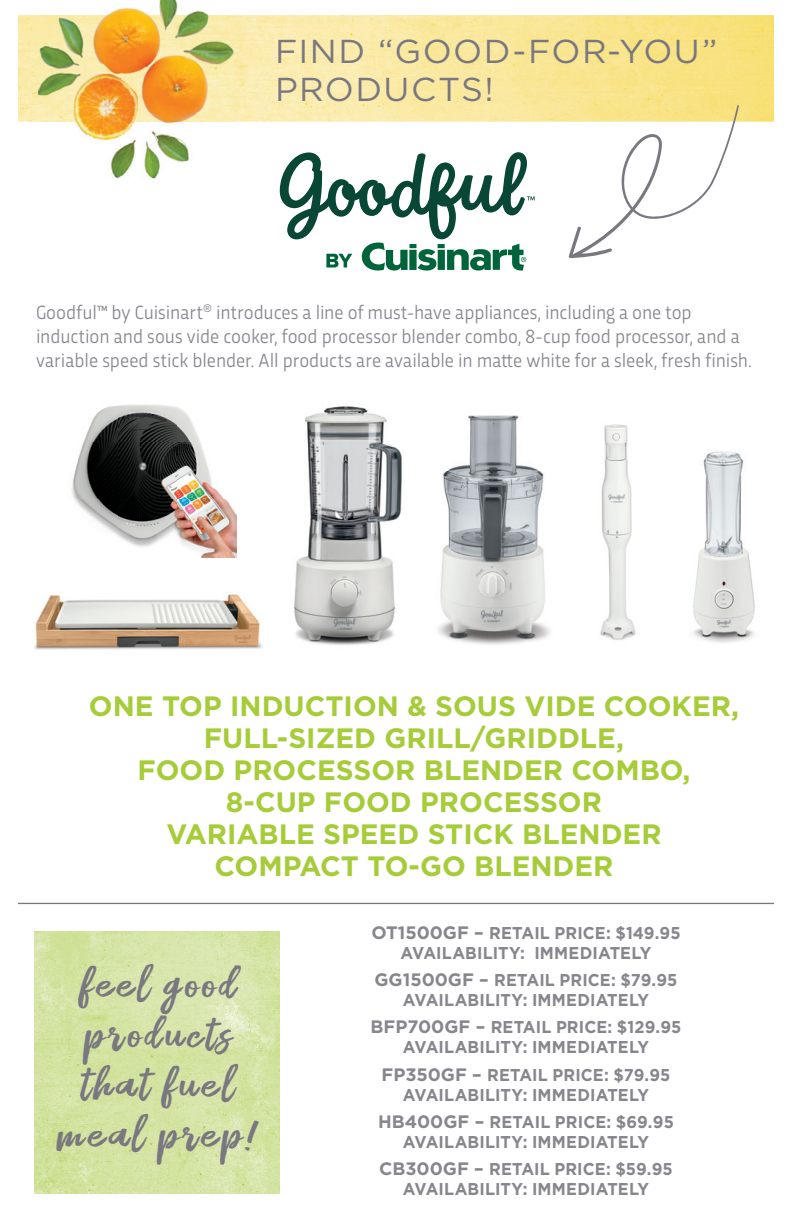
<style>
.page{position:relative;width:792px;height:1224px;background:#fff}
.page>*{position:absolute;margin:0;border:0;box-sizing:border-box;transform-origin:0 0}
.t1{font:38.6px/50px "Justloves";letter-spacing:.08em;color:#797780;text-align:center}
.t2{font:33.2px/38px "Gotham";letter-spacing:.04em;color:#797780}
.t3{font:700 28px/32px "Gotham";color:#a6cc39;text-align:center}
.t4{font:20px/24px "Trasandina";letter-spacing:-.005em;color:#87868d;scale:.95 1}
.t5{font:700 17.2px/20px "Gotham";letter-spacing:.005em;color:#87868d;text-align:center;scale:.95 1}
.s1{font-size:18px}
</style>
<div class="page">
<img style="left:18px;top:15px;width:756px;height:107px">
<img style="left:71px;top:404px;width:165px;height:153px">
<img style="left:294px;top:406px;width:108px;height:239px">
<img style="left:438px;top:415px;width:112px;height:230px">
<img style="left:600px;top:424px;width:36px;height:216px">
<img style="left:34px;top:594px;width:229px;height:56px">
<img style="left:693px;top:451px;width:62px;height:192px">
<svg style="left:280px;top:152px;width:255px;height:87px"></svg>
<svg style="left:326px;top:254px;width:26px;height:14px"></svg>
<img style="left:76px;top:0;width:132px;height:178px">
<img style="left:39px;top:15px;width:194px;height:107px">
<hr style="left:18px;top:903px;width:756px;height:1px;background:#797780">
<svg style="left:569px;top:105px;width:170px;height:153px"></svg>
<img style="left:34px;top:931px;width:246px;height:263px">
<img style="left:361px;top:242px;width:166px;height:29px">
<h2 class="t2" style="left:275px;top:32px;width:444px">FIND “GOOD-FOR-YOU”<br>PRODUCTS!</h2>
<p class="t4" style="left:36px;top:299px;width:755px">Goodful™ by Cuisinart<sup>®</sup> introduces a line of must-have appliances, including a one top induction and sous vide cooker, food processor blender combo, 8-cup food processor, and a variable speed stick blender. All products are available in matte white for a sleek, fresh finish.</p>
<h3 class="t3" style="left:89px;top:690px;width:652px">ONE TOP INDUCTION &amp; SOUS VIDE COOKER,<br>FULL-SIZED GRILL/GRIDDLE,<br>FOOD PROCESSOR BLENDER COMBO,<br>8-CUP FOOD PROCESSOR<br>VARIABLE SPEED STICK BLENDER<br>COMPACT TO-GO BLENDER</h3>
<h1 class="t1" style="left:58px;top:955px;width:204px">feel good products that fuel meal prep!</h1>
<p class="t5" style="left:371px;top:923px;width:327px"><span class="s1">OT1500GF –</span> RETAIL PRICE: $149.95<br>AVAILABILITY: IMMEDIATELY</p>
<p class="t5" style="left:375px;top:970px;width:320px"><span class="s1">GG1500GF –</span> RETAIL PRICE: $79.95<br>AVAILABILITY: IMMEDIATELY</p>
<p class="t5" style="left:371px;top:1017px;width:329px"><span class="s1">BFP700GF –</span> RETAIL PRICE: $129.95<br>AVAILABILITY: IMMEDIATELY</p>
<p class="t5" style="left:382px;top:1064px;width:306px"><span class="s1">FP350GF –</span> RETAIL PRICE: $79.95<br>AVAILABILITY: IMMEDIATELY</p>
<p class="t5" style="left:378px;top:1112px;width:313px"><span class="s1">HB400GF –</span> RETAIL PRICE: $69.95<br>AVAILABILITY: IMMEDIATELY</p>
<p class="t5" style="left:379px;top:1159px;width:311px"><span class="s1">CB300GF –</span> RETAIL PRICE: $59.95<br>AVAILABILITY: IMMEDIATELY</p>
</div>
